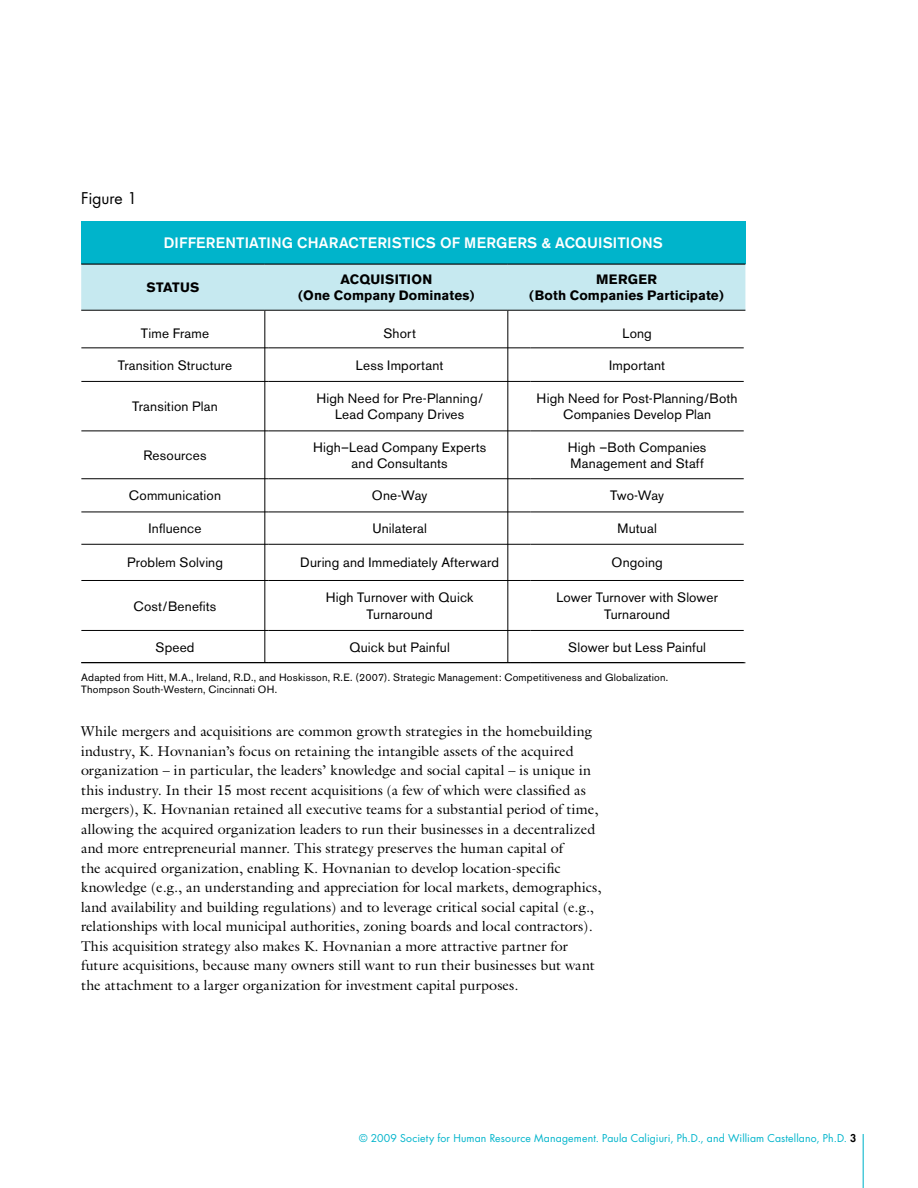
<style>
.page{position:relative;width:918px;height:1188px;background:#fff}
.page>*{position:absolute;margin:0;border:0;box-sizing:border-box;transform-origin:0 0}
.t1{font:15.75px "Futura";color:#000}
.t2{font:500 15px "Akzidenz Grotesk BE";letter-spacing:.01em;color:#fff}
.t3{font:14.25px/19.5px "Galliard";letter-spacing:.005em;color:#000}
.t4{font:13.5px/16.2px "Akzidenz Grotesk BE";letter-spacing:.015em;color:#000;text-align:center}
.t5{font:700 13.5px/16.2px "Akzidenz Grotesk BE";letter-spacing:.01em;color:#000;text-align:center}
.t6{font:10.5px/12.6px "Akzidenz Grotesk BE";letter-spacing:.02em;color:#000}
.t7{font:10.5px "Futura";letter-spacing:.01em;color:#00b4cb}
.s1{font-weight:800;color:#000}
</style>
<div class="page">
<hr style="left:862px;top:1134px;width:2px;height:54px;background:#00b4cb">
<div style="left:81px;top:221px;width:664px;height:43px;background:#00b4cb"></div>
<div style="left:81px;top:265px;width:664px;height:45px;background:#c6e9f0"></div>
<hr style="left:81px;top:264px;width:184px;height:1px;background:#000">
<hr style="left:265px;top:264px;width:243px;height:1px;background:#000">
<hr style="left:508px;top:264px;width:237px;height:1px;background:#000">
<hr style="left:81px;top:310px;width:184px;height:1px;background:#000">
<hr style="left:265px;top:310px;width:243px;height:1px;background:#000">
<hr style="left:508px;top:310px;width:237px;height:1px;background:#000">
<hr style="left:508px;top:662px;width:237px;height:1px;background:#000">
<hr style="left:264px;top:311px;width:1px;height:351px;background:#000">
<hr style="left:507px;top:311px;width:1px;height:351px;background:#000">
<hr style="left:81px;top:347px;width:188px;height:1px;background:#000">
<hr style="left:269px;top:347px;width:262px;height:1px;background:#000">
<hr style="left:531px;top:347px;width:213px;height:1px;background:#000">
<hr style="left:81px;top:381px;width:188px;height:1px;background:#000">
<hr style="left:269px;top:381px;width:262px;height:1px;background:#000">
<hr style="left:531px;top:381px;width:213px;height:1px;background:#000">
<hr style="left:81px;top:431px;width:188px;height:1px;background:#000">
<hr style="left:269px;top:431px;width:262px;height:1px;background:#000">
<hr style="left:531px;top:431px;width:213px;height:1px;background:#000">
<hr style="left:81px;top:478px;width:188px;height:1px;background:#000">
<hr style="left:269px;top:478px;width:262px;height:1px;background:#000">
<hr style="left:531px;top:478px;width:213px;height:1px;background:#000">
<hr style="left:81px;top:512px;width:188px;height:1px;background:#000">
<hr style="left:269px;top:512px;width:262px;height:1px;background:#000">
<hr style="left:531px;top:512px;width:213px;height:1px;background:#000">
<hr style="left:81px;top:544px;width:188px;height:1px;background:#000">
<hr style="left:269px;top:544px;width:262px;height:1px;background:#000">
<hr style="left:531px;top:544px;width:213px;height:1px;background:#000">
<hr style="left:81px;top:580px;width:188px;height:1px;background:#000">
<hr style="left:269px;top:580px;width:262px;height:1px;background:#000">
<hr style="left:531px;top:580px;width:213px;height:1px;background:#000">
<hr style="left:81px;top:630px;width:188px;height:1px;background:#000">
<hr style="left:269px;top:630px;width:262px;height:1px;background:#000">
<hr style="left:531px;top:630px;width:213px;height:1px;background:#000">
<hr style="left:81px;top:662px;width:188px;height:1px;background:#000">
<hr style="left:269px;top:662px;width:262px;height:1px;background:#000">
<p class="t1" style="left:81px;top:189px;width:57px">Figure 1</p>
<p class="t2" style="left:164px;top:234px;width:501px">DIFFERENTIATING CHARACTERISTICS OF M ERGERS &amp; ACQUISITIONS</p>
<p class="t5" style="left:147px;top:280px;width:54px">STATUS</p>
<p class="t5" style="left:298px;top:272px;width:178px">ACQUISITION<br>(One Company Dominates)</p>
<p class="t5" style="left:529px;top:272px;width:196px">MERGER<br>(Both Companies Participate)</p>
<p class="t4" style="left:141px;top:325px;width:70px">Time Frame</p>
<p class="t4" style="left:383px;top:325px;width:34px">Short</p>
<p class="t4" style="left:622px;top:325px;width:31px">Long</p>
<p class="t4" style="left:118px;top:357px;width:116px">Transition Structure</p>
<p class="t4" style="left:356px;top:357px;width:89px">Less Important</p>
<p class="t4" style="left:609px;top:357px;width:58px">Important</p>
<p class="t4" style="left:132px;top:398px;width:87px">Transition Plan</p>
<p class="t4" style="left:316px;top:390px;width:168px">High Need for Pre-Planning/<br>Lead Company Drives</p>
<p class="t4" style="left:537px;top:390px;width:202px">High Need for Post-Planning/Both<br>Companies Develop Plan</p>
<p class="t4" style="left:144px;top:447px;width:65px">Resources</p>
<p class="t4" style="left:313px;top:439px;width:175px">High–Lead Company Experts and Consultants</p>
<p class="t4" style="left:568px;top:439px;width:140px;text-align:left">High –Both Companies<br>Management and Staff</p>
<p class="t4" style="left:129px;top:488px;width:94px">Communication</p>
<p class="t4" style="left:372px;top:488px;width:57px">One-Way</p>
<p class="t4" style="left:610px;top:488px;width:55px">Two-Way</p>
<p class="t4" style="left:148px;top:520px;width:55px">Influence</p>
<p class="t4" style="left:372px;top:520px;width:56px">Unilateral</p>
<p class="t4" style="left:617px;top:520px;width:41px">Mutual</p>
<p class="t4" style="left:127px;top:555px;width:98px">Problem Solving</p>
<p class="t4" style="left:300px;top:555px;width:200px">During and Immediately Afterward</p>
<p class="t4" style="left:612px;top:555px;width:53px">Ongoing</p>
<p class="t4" style="left:134px;top:598px;width:84px">Cost/Benefits</p>
<p class="t4" style="left:326px;top:590px;width:149px">High Turnover with Quick<br>Turnaround</p>
<p class="t4" style="left:556px;top:590px;width:163px">Lower Turnover with Slower<br>Turnaround</p>
<p class="t4" style="left:155px;top:639px;width:41px">Speed</p>
<p class="t4" style="left:349px;top:639px;width:102px">Quick but Painful</p>
<p class="t4" style="left:568px;top:639px;width:139px">Slower but Less Painful</p>
<p class="t6" style="left:81px;top:671px;width:589px">Adapted from Hitt, M.A., Ireland, R.D., and Hoskisson, R.E. (2007). Strategic Management: Competitiveness and Globalization.<br>Thompson South-Western, Cincinnati OH.</p>
<p class="t3" style="left:81px;top:721px;width:522px">While mergers and acquisitions are common growth strategies in the homebuilding industry, K. Hovnanian’s focus on retaining the intangible assets of the acquired organization – in particular, the leaders’ knowledge and social capital – is unique in this industry. In their 15 most recent acquisitions (a few of which were classified as mergers), K. Hovnanian retained all executive teams for a substantial period of time, allowing the acquired organization leaders to run their businesses in a decentralized and more entrepreneurial manner. This strategy preserves the human capital of<br>the acquired organization, enabling K. Hovnanian to develop location-specific knowledge (e.g., an understanding and appreciation for local markets, demographics, land availability and building regulations) and to leverage critical social capital (e.g., relationships with local municipal authorities, zoning boards and local contractors).<br>This acquisition strategy also makes K. Hovnanian a more attractive partner for future acquisitions, because many owners still want to run their businesses but want the attachment to a larger organization for investment capital purposes.</p>
<p class="t7" style="left:359px;top:1132px;width:499px">© 2009 Society for Human Resource Management. Paula Caligiuri, Ph.D., and William Castellano, Ph.D. <span class="s1">3</span></p>
</div>
